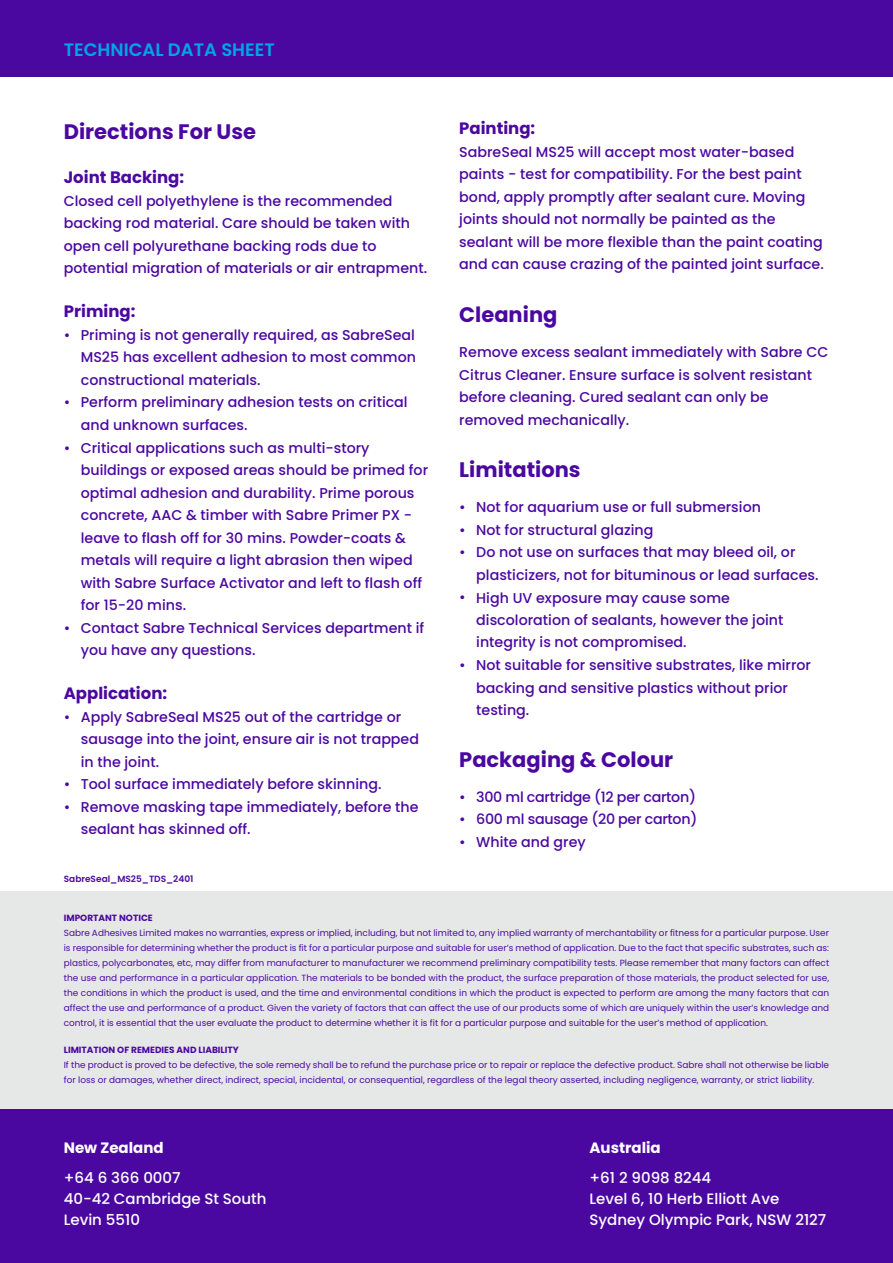
<style>
.page{position:relative;width:893px;height:1263px;background:#fff}
.page>*{position:absolute;margin:0;border:0;box-sizing:border-box;transform-origin:0 0}
.t1{font:700 21px "Poppins";color:#4b08a1}
.t2{font:600 18px "Poppins";color:#00a6e4}
.t3{font:700 16.5px "Poppins";color:#4b08a1}
.t4{font:500 15px/21px "Poppins";color:#fff}
.t5{font:700 15px "Poppins";color:#fff}
.t6{font:500 14.25px/22.5px "Poppins";color:#4b08a1}
.t7{font:500 14.25px "Poppins";letter-spacing:-.02em;color:#4b08a1}
.t8{font:700 9px "Poppins";color:#4b08a1}
.t9{font:600 9px "Poppins";color:#4b08a1}
.t10{font:8.85px/15px "Poppins";color:#4b08a1;text-align:justify}
</style>
<div class="page">
<div style="left:0;top:891px;width:893px;height:232px;background:#e6e8e8"></div>
<div style="left:0;top:0;width:893px;height:77px;background:#4b08a1"></div>
<div style="left:0;top:1109px;width:893px;height:154px;background:#4b08a1"></div>
<p class="t2" style="left:64px;top:39px;width:212px">TECHNICAL DATA SHEET</p>
<h1 class="t1" style="left:64px;top:119px;width:194px">Directions For Use</h1>
<p class="t3" style="left:64px;top:168px;width:122px">Joint Backing:</p>
<p class="t6" style="left:64px;top:190px;width:365px">Closed cell polyethylene is the recommended backing rod material. Care should be taken with open cell polyurethane backing rods due to potential migration of materials or air entrapment.</p>
<p class="t3" style="left:64px;top:302px;width:73px">Priming:</p>
<p class="t6" style="left:81px;top:324px;width:337px;text-align:justify;text-indent:-17px">• Priming is not generally required, as SabreSeal MS25 has excellent adhesion to most common constructional materials.</p>
<p class="t6" style="left:81px;top:391px;width:328px;text-indent:-17px">• Perform preliminary adhesion tests on critical and unknown surfaces.</p>
<p class="t6" style="left:81px;top:436px;width:349px;text-indent:-17px">• Critical applications such as multi-story buildings or exposed areas should be primed for optimal adhesion and durability. Prime porous concrete, AAC &amp; timber with Sabre Primer PX - leave to flash off for 30 mins. Powder-coats &amp; metals will require a light abrasion then wiped with Sabre Surface Activator and left to flash off for 15-20 mins.</p>
<p class="t6" style="left:81px;top:616px;width:345px;text-indent:-17px">• Contact Sabre Technical Services department if you have any questions.</p>
<p class="t3" style="left:64px;top:684px;width:105px">Application:</p>
<p class="t6" style="left:81px;top:706px;width:340px;text-indent:-17px">• Apply SabreSeal MS25 out of the cartridge or sausage into the joint, ensure air is not trapped in the joint.</p>
<p class="t6" style="left:64px;top:773px;width:319px">• Tool surface immediately before skinning.</p>
<p class="t6" style="left:81px;top:796px;width:339px;text-indent:-17px">• Remove masking tape immediately, before the sealant has skinned off.</p>
<p class="t9" style="left:64px;top:874px;width:131px">SabreSeal_MS25_TDS_2401</p>
<p class="t3" style="left:459px;top:119px;width:78px">Painting:</p>
<p class="t6" style="left:459px;top:141px;width:366px">SabreSeal MS25 will accept most water-based paints - test for compatibility. For the best paint bond, apply promptly after sealant cure. Moving joints should not normally be painted as the sealant will be more flexible than the paint coating and can cause crazing of the painted joint surface.</p>
<h1 class="t1" style="left:459px;top:302px;width:100px">Cleaning</h1>
<p class="t6" style="left:459px;top:341px;width:371px">Remove excess sealant immediately with Sabre CC Citrus Cleaner. Ensure surface is solvent resistant before cleaning. Cured sealant can only be removed mechanically.</p>
<h1 class="t1" style="left:459px;top:457px;width:123px">Limitations</h1>
<p class="t6" style="left:459px;top:496px;width:303px">• Not for aquarium use or full submersion</p>
<p class="t6" style="left:459px;top:519px;width:196px">• Not for structural glazing</p>
<p class="t6" style="left:459px;top:541px;width:338px">• Do not use on surfaces that may bleed oil, or</p>
<p class="t6" style="left:476px;top:564px;width:344px">plasticizers, not for bituminous or lead surfaces.</p>
<p class="t6" style="left:459px;top:586px;width:8px">•</p>
<p class="t6" style="left:476px;top:586px;width:336px">High UV exposure may cause some discoloration of sealants, however the joint integrity is not compromised.<br>Not suitable for sensitive substrates, like mirror backing and sensitive plastics without prior testing.</p>
<h1 class="t1" style="left:459px;top:748px;width:215px">Packaging &amp; Colour</h1>
<p class="t7" style="left:459px;top:788px;width:238px">• 300 ml cartridge (12 per carton)</p>
<p class="t7" style="left:459px;top:811px;width:240px">• 600 ml sausage (20 per carton)</p>
<p class="t6" style="left:459px;top:830px;width:128px">• White and grey</p>
<p class="t6" style="left:459px;top:654px;width:8px">•</p>
<p class="t8" style="left:64px;top:913px;width:90px">IMPORTANT NOTICE</p>
<p class="t10" style="left:64px;top:925px;width:767px">Sabre Adhesives Limited makes no warranties, express or implied, including, but not limited to, any implied warranty of merchantability or fitness for a particular purpose. User is responsible for determining whether the product is fit for a particular purpose and suitable for user’s method of application. Due to the fact that specific substrates, such as: plastics, polycarbonates, etc, may differ from manufacturer to manufacturer we recommend preliminary compatibility tests. Please remember that many factors can affect the use and performance in a particular application. The materials to be bonded with the product, the surface preparation of those materials, the product selected for use, the conditions in which the product is used, and the time and environmental conditions in which the product is expected to perform are among the many factors that can affect the use and performance of a product. Given the variety of factors that can affect the use of our products some of which are uniquely within the user’s knowledge and control, it is essential that the user evaluate the product to determine whether it is fit for a particular purpose and suitable for the user’s method of application.</p>
<p class="t8" style="left:64px;top:1045px;width:177px">LIMITATION OF REMEDIES AND LIABILITY</p>
<p class="t10" style="left:64px;top:1057px;width:767px">If the product is proved to be defective, the sole remedy shall be to refund the purchase price or to repair or replace the defective product. Sabre shall not otherwise be liable for loss or damages, whether direct, indirect, special, incidental, or consequential, regardless of the legal theory asserted, including negligence, warranty, or strict liability.</p>
<p class="t5" style="left:64px;top:1139px;width:101px">New Zealand</p>
<p class="t4" style="left:64px;top:1167px;width:204px">+64 6 366 0007<br>40-42 Cambridge St South<br>Levin 5510</p>
<p class="t5" style="left:589px;top:1139px;width:73px">Australia</p>
<p class="t4" style="left:589px;top:1167px;width:238px">+61 2 9098 8244<br>Level 6, 10 Herb Elliott Ave<br>Sydney Olympic Park, NSW 2127</p>
</div>
